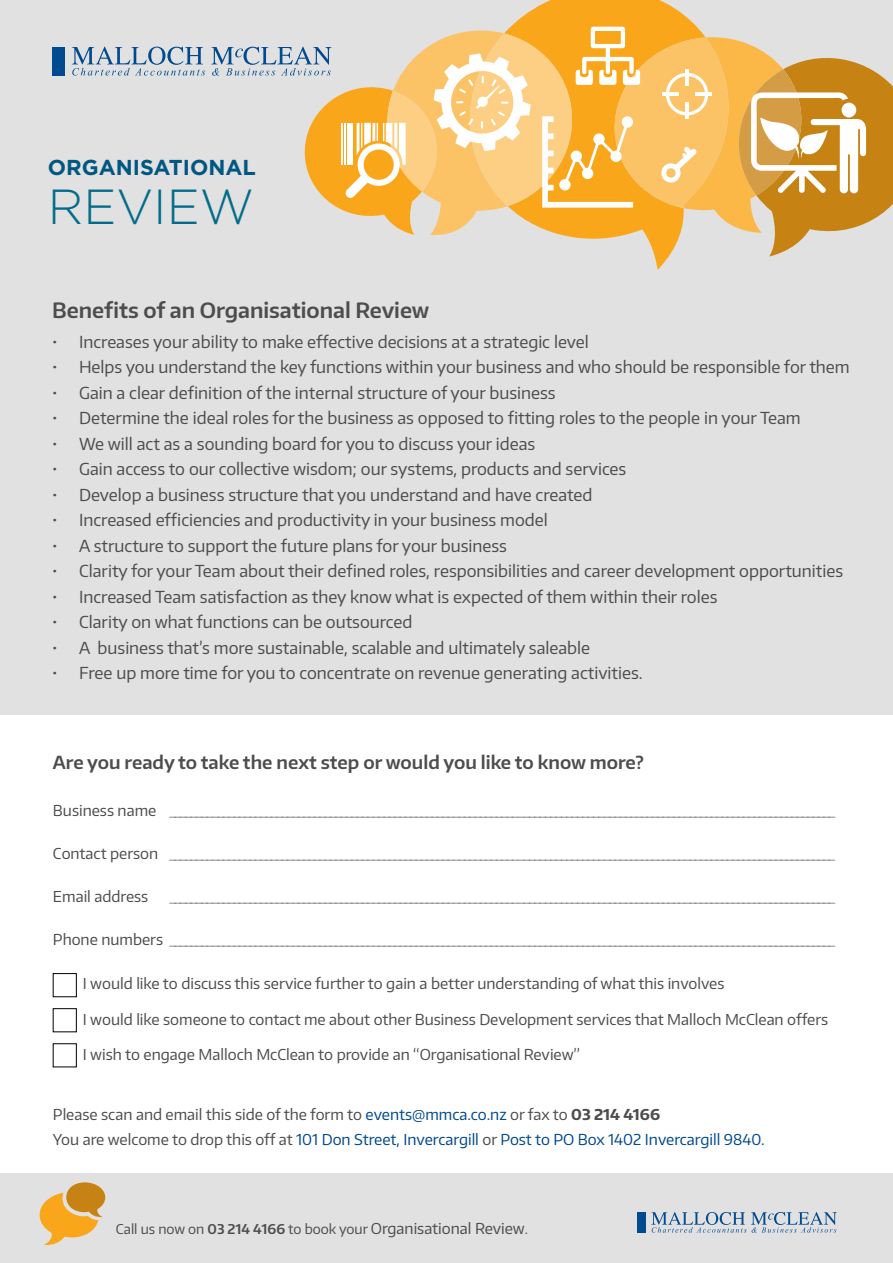
<style>
.page{position:relative;width:893px;height:1263px;background:#fff}
.page>*{position:absolute;margin:0;border:0;box-sizing:border-box;transform-origin:0 0}
.t1{font:300 49.2px "Gotham";color:#026d8a}
.t2{font:700 21.6px "Gotham";color:#005782}
.t3{font:600 21px "Encode Sans";color:#4d4d4f}
.t4{font:600 18px "Encode Sans";color:#4d4d4f}
.t5{font:16.5px "Encode Sans";color:#4d4d4f}
.t6{font:100 15px "Encode Sans";color:#4d4d4f}
.t7{font:15px/25px "Encode Sans";color:#4d4d4f}
.t8{font:13.5px "Encode Sans";color:#4d4d4f}
.s1{font-weight:400}
.s2{color:#004a8f}
.s3{font-weight:700}
.s4{font-weight:600}
.s5{font-size:15px}
</style>
<div class="page">
<div style="left:0;top:0;width:893px;height:714px;background:#e2e1e1"></div>
<div style="left:53px;top:973px;width:24px;height:24px;border:1px solid #000"></div>
<div style="left:53px;top:1008px;width:24px;height:24px;border:1px solid #000"></div>
<div style="left:53px;top:1043px;width:24px;height:24px;border:1px solid #000"></div>
<svg style="left:72px;top:47px;width:133px;height:29px"></svg>
<div style="left:52px;top:47px;width:12px;height:29px;background:#004a8f"></div>
<div style="left:0;top:1174px;width:893px;height:89px;background:#e2e1e1"></div>
<svg style="left:651px;top:1212px;width:186px;height:20px"></svg>
<div style="left:637px;top:1212px;width:9px;height:21px;background:#004a8f"></div>
<svg style="left:40px;top:1182px;width:65px;height:63px"></svg>
<svg style="left:510px;top:0;width:187px;height:270px;fill:#faa61a"></svg>
<svg style="left:211px;top:27px;width:682px;height:230px"></svg>
<h2 class="t2" style="left:48px;top:155px;width:210px">ORGANISATIONAL</h2>
<h1 class="t1" style="left:48px;top:180px;width:208px">REVIEW</h1>
<p class="t3" style="left:52px;top:297px;width:379px">Benefits of an Organisational Review</p>
<p class="t5" style="left:52px;top:331px;width:538px">• Increases your ability to make effective decisions at a strategic level</p>
<p class="t5" style="left:52px;top:356px;width:799px">• Helps you understand the key functions within your business and who should be responsible for them</p>
<p class="t5" style="left:52px;top:382px;width:505px">• Gain a clear definition of the internal structure of your business</p>
<p class="t5" style="left:52px;top:407px;width:750px">• Determine the ideal roles for the business as opposed to fitting roles to the people in your Team</p>
<p class="t5" style="left:52px;top:433px;width:485px">• We will act as a sounding board for you to discuss your ideas</p>
<p class="t5" style="left:52px;top:458px;width:576px">• Gain access to our collective wisdom; our systems, products and services</p>
<p class="t5" style="left:52px;top:484px;width:542px">• Develop a business structure that you understand and have created</p>
<p class="t5" style="left:52px;top:509px;width:497px">• Increased efficiencies and productivity in your business model</p>
<p class="t5" style="left:52px;top:535px;width:456px">• A structure to support the future plans for your business</p>
<p class="t5" style="left:52px;top:560px;width:793px">• Clarity for your Team about their defined roles, responsibilities and career development opportunities</p>
<p class="t5" style="left:52px;top:586px;width:667px">• Increased Team satisfaction as they know what is expected of them within their roles</p>
<p class="t5" style="left:52px;top:611px;width:362px">• Clarity on what functions can be outsourced</p>
<p class="t5" style="left:52px;top:637px;width:540px">• A business that’s more sustainable, scalable and ultimately saleable</p>
<p class="t5" style="left:52px;top:662px;width:592px">• Free up more time for you to concentrate on revenue generating activities.</p>
<p class="t4" style="left:53px;top:750px;width:593px">Are you ready to take the next step or would you like to know more?</p>
<p class="t6" style="left:53px;top:800px;width:785px"><span class="s1">B u s i n e s s n a m e</span> ____________________________________________________________________________________________________________________________</p>
<p class="t6" style="left:53px;top:843px;width:785px"><span class="s1">C o n t a c t p e r s o n</span> ____________________________________________________________________________________________________________________________</p>
<p class="t7" style="left:53px;top:883px;width:97px">Email address</p>
<p class="t6" style="left:168px;top:886px;width:669px">____________________________________________________________________________________________________________________________</p>
<p class="t6" style="left:53px;top:929px;width:785px"><span class="s1">P h o n e n u m b e r s</span> ____________________________________________________________________________________________________________________________</p>
<p class="t7" style="left:83px;top:970px;width:643px">I would like to discuss this service further to gain a better understanding of what this involves</p>
<p class="t7" style="left:83px;top:1006px;width:747px">I would like someone to contact me about other Business Development services that Malloch McClean offers</p>
<p class="t7" style="left:83px;top:1041px;width:498px">I wish to engage Malloch McClean to provide an “Organisational Review”</p>
<p class="t7" style="left:53px;top:1101px;width:713px">Please scan and email this side of the form to <span class="s2">events@mmca.co.nz</span> or fax to <span class="s3">03 214 4166<br></span>You are welcome to drop this off at <span class="s2">101 Don Street, Invercargill</span> or <span class="s2">Post to PO Box 1402 Invercargill 9840.</span></p>
<p class="t8" style="left:116px;top:1220px;width:414px">Call us now on <span class="s4">03 214 4166</span> to book your <span class="s5">Organisational Review</span>.</p>
</div>
